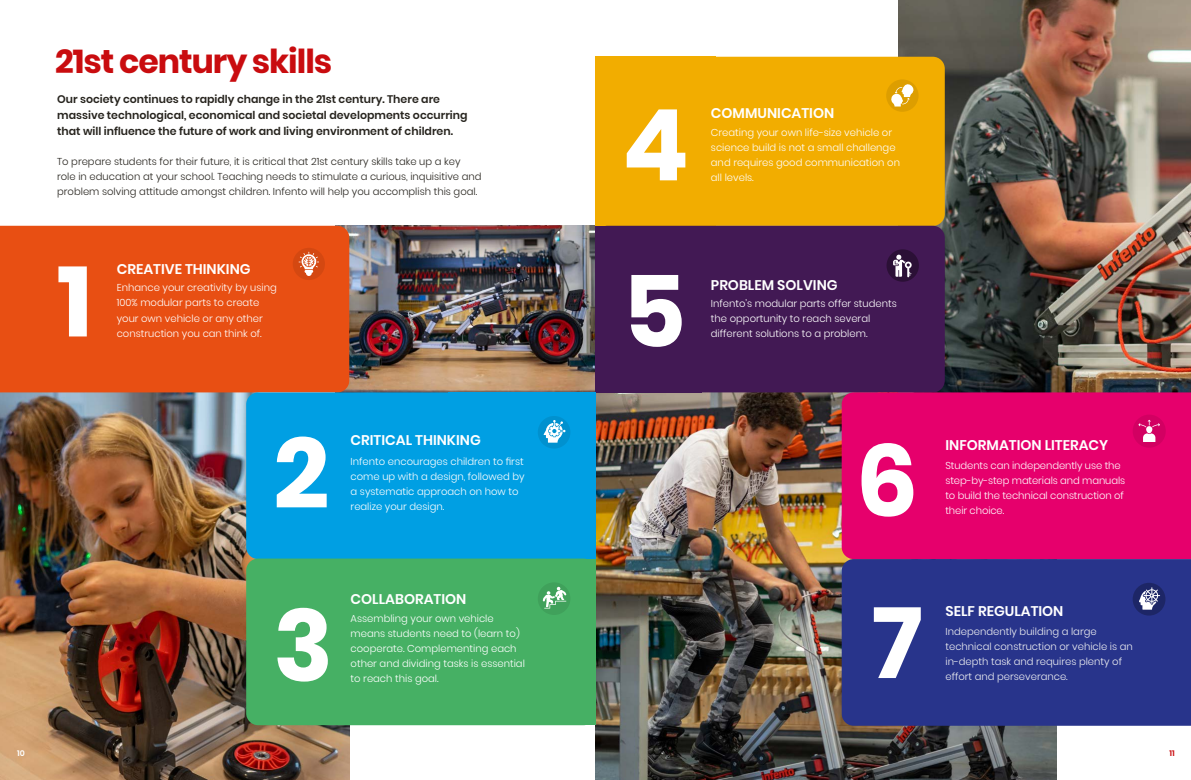
<style>
.page{position:relative;width:1191px;height:780px;background:#fff}
.page>*{position:absolute;margin:0;border:0;box-sizing:border-box;transform-origin:0 0}
.t1{font:700 99px "Poppins";color:#fff}
.t2{font:700 33px "Poppins";letter-spacing:-.03em;color:#c90c0f}
.t3{font:600 14px "Poppins";color:#fff}
.t4{font:600 11px/16px "Poppins";color:#27241e}
.t5{font:300 10px/15px "Poppins";color:#fff}
.t6{font:300 10px/15px "Poppins";color:#27241e}
.t7{font:300 10px/15px "Poppins";color:#eff0f2}
.t8{font:600 8px "Poppins";color:#c90c0f}
.t9{font:600 8px "Poppins";color:#fff}
</style>
<div class="page">
<img style="left:595px;top:392px;width:461px;height:388px">
<img style="left:0;top:392px;width:349px;height:388px">
<img style="left:349px;top:226px;width:246px;height:166px">
<img style="left:898px;top:0;width:293px;height:392px">
<div style="left:595px;top:57px;width:349px;height:169px;background:#f2ad00;border-radius:12px"></div>
<div style="left:595px;top:57px;width:120px;height:169px;background:#f2ad00"></div>
<div style="left:595px;top:226px;width:349px;height:166px;background:#421954;border-radius:12px"></div>
<div style="left:841px;top:392px;width:350px;height:167px;background:#e6006c"></div>
<div style="left:841px;top:559px;width:350px;height:166px;background:#28348b"></div>
<svg style="left:886px;top:249px;width:33px;height:33px"></svg>
<svg style="left:886px;top:251px;width:32px;height:32px"></svg>
<svg style="left:893px;top:255px;width:18px;height:22px"></svg>
<svg style="left:886px;top:79px;width:32px;height:33px"></svg>
<svg style="left:890px;top:79px;width:28px;height:27px"></svg>
<div style="left:1132px;top:414px;width:33px;height:33px;background:#d20062;border-radius:50%"></div>
<svg style="left:1143px;top:433px;width:12px;height:9px"></svg>
<div style="left:1146px;top:426px;width:6px;height:7px;background:#fff;border-radius:3px"></div>
<svg style="left:1138px;top:420px;width:22px;height:7px"></svg>
<svg style="left:1132px;top:582px;width:33px;height:33px"></svg>
<svg style="left:1138px;top:587px;width:22px;height:22px"></svg>
<div style="left:0;top:226px;width:349px;height:166px;background:#e84f13"></div>
<div style="left:246px;top:392px;width:349px;height:167px;background:#009fe3;border-radius:12px"></div>
<div style="left:448px;top:392px;width:147px;height:167px;background:#009fe3"></div>
<div style="left:246px;top:558px;width:349px;height:167px;background:#46b064;border-radius:12px"></div>
<div style="left:293px;top:248px;width:32px;height:32px;background:#d44811;border-radius:50%"></div>
<svg style="left:299px;top:252px;width:20px;height:24px"></svg>
<div style="left:538px;top:416px;width:32px;height:32px;background:#0091cf;border-radius:50%"></div>
<svg style="left:543px;top:420px;width:22px;height:22px"></svg>
<div style="left:538px;top:582px;width:32px;height:33px;background:#40a15b;border-radius:50%"></div>
<svg style="left:542px;top:586px;width:24px;height:22px"></svg>
<h2 class="t2" style="left:55px;top:43px;width:279px">21st century skills</h2>
<p class="t4" style="left:57px;top:91px;width:412px">Our society continues to rapidly change in the 21st century. There are massive technological, economical and societal developments occurring that will influence the future of work and living environment of children.</p>
<p class="t6" style="left:57px;top:154px;width:426px">To prepare students for their future, it is critical that 21st century skills take up a key role in education at your school. Teaching needs to stimulate a curious, inquisitive and problem solving attitude amongst children. Infento will help you accomplish this goal.</p>
<h1 class="t1" style="left:57px;top:244px;width:37px">1</h1>
<h3 class="t3" style="left:117px;top:261px;width:135px">CREATIVE THINKING</h3>
<p class="t5" style="left:117px;top:280px;width:161px">Enhance your creativity by using<br>100% modular parts to create your own vehicle or any other construction you can think of.</p>
<p class="t9" style="left:17px;top:749px;width:9px">10</p>
<h1 class="t1" style="left:273px;top:416px;width:58px">2</h1>
<h3 class="t3" style="left:351px;top:432px;width:132px">CRITICAL THINKING</h3>
<p class="t5" style="left:351px;top:454px;width:176px">Infento encourages children to first come up with a design, followed by a systematic approach on how to realize your design.</p>
<h1 class="t1" style="left:273px;top:588px;width:61px">3</h1>
<h3 class="t3" style="left:351px;top:590px;width:117px">COLLABORATION</h3>
<p class="t5" style="left:351px;top:611px;width:176px">Assembling your own vehicle means students need to (learn to) cooperate. Complementing each other and dividing tasks is essential to reach this goal.</p>
<h1 class="t1" style="left:622px;top:88px;width:68px">4</h1>
<h3 class="t3" style="left:711px;top:105px;width:125px">COMMUNICATION</h3>
<p class="t5" style="left:711px;top:125px;width:191px">Creating your own life-size vehicle or science build is not a small challenge and requires good communication on all levels.</p>
<h1 class="t1" style="left:622px;top:254px;width:65px">5</h1>
<h3 class="t3" style="left:711px;top:277px;width:128px">PROBLEM SOLVING</h3>
<p class="t5" style="left:711px;top:296px;width:187px">Infento’s modular parts offer students the opportunity to reach several different solutions to a problem.</p>
<h1 class="t1" style="left:856px;top:424px;width:64px">6</h1>
<h3 class="t3" style="left:945px;top:436px;width:164px">INFORMATION LITERACY</h3>
<p class="t5" style="left:945px;top:458px;width:181px">Students can independently use the step-by-step materials and manuals to build the technical construction of their choice.</p>
<h1 class="t1" style="left:872px;top:586px;width:52px">7</h1>
<h3 class="t3" style="left:945px;top:603px;width:119px">SELF REGULATION</h3>
<p class="t7" style="left:945px;top:624px;width:189px">Independently building a large technical construction or vehicle is an in-depth task and requires plenty of effort and perseverance.</p>
<p class="t8" style="left:1169px;top:749px;width:7px">11</p>
</div>
